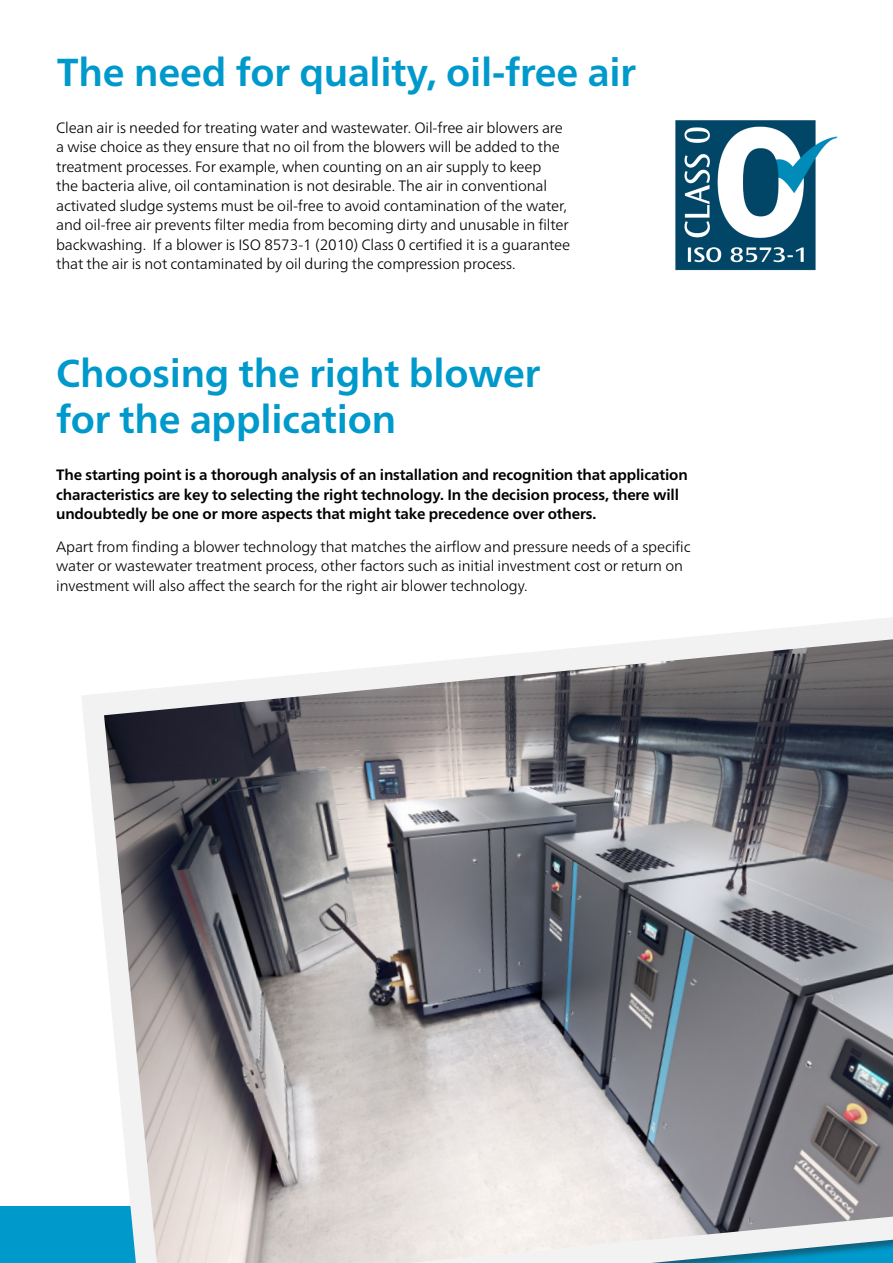
<style>
.page{position:relative;width:893px;height:1263px;background:#fff}
.page>*{position:absolute;margin:0;border:0;box-sizing:border-box;transform-origin:0 0}
.t1{font:700 39px/46.5px "Neue Frutiger World";letter-spacing:-.005em;color:#09c}
.t2{font:300 15px/19.5px "Neue Frutiger World";letter-spacing:-.01em;color:#000}
.t3{font:700 15px/19.5px "Neue Frutiger World";letter-spacing:-.01em;color:#000}
</style>
<div class="page">
<div style="left:0;top:1207px;width:893px;height:56px;background:#09c"></div>
<svg style="left:81px;top:618px;width:812px;height:589px"></svg>
<img style="left:104px;top:639px;width:789px;height:624px">
<img style="left:675px;top:120px;width:163px;height:151px">
<p class="t1" style="left:57px;top:49px;width:580px">The need for quality, oil-free air</p>
<p class="t2" style="left:56px;top:118px;width:516px">Clean air is needed for treating water and wastewater. Oil-free air blowers are a wise choice as they ensure that no oil from the blowers will be added to the treatment processes. For example, when counting on an air supply to keep<br>the bacteria alive, oil contamination is not desirable. The air in conventional activated sludge systems must be oil-free to avoid contamination of the water, and oil-free air prevents filter media from becoming dirty and unusable in filter backwashing. If a blower is ISO 8573-1 (2010) Class 0 certified it is a guarantee that the air is not contaminated by oil during the compression process.</p>
<p class="t1" style="left:56px;top:349px;width:486px">Choosing the right blower for the application</p>
<p class="t3" style="left:56px;top:465px;width:633px">The starting point is a thorough analysis of an installation and recognition that application characteristics are key to selecting the right technology. In the decision process, there will undoubtedly be one or more aspects that might take precedence over others.</p>
<p class="t2" style="left:56px;top:537px;width:636px">Apart from finding a blower technology that matches the airflow and pressure needs of a specific water or wastewater treatment process, other factors such as initial investment cost or return on investment will also affect the search for the right air blower technology.</p>
</div>
